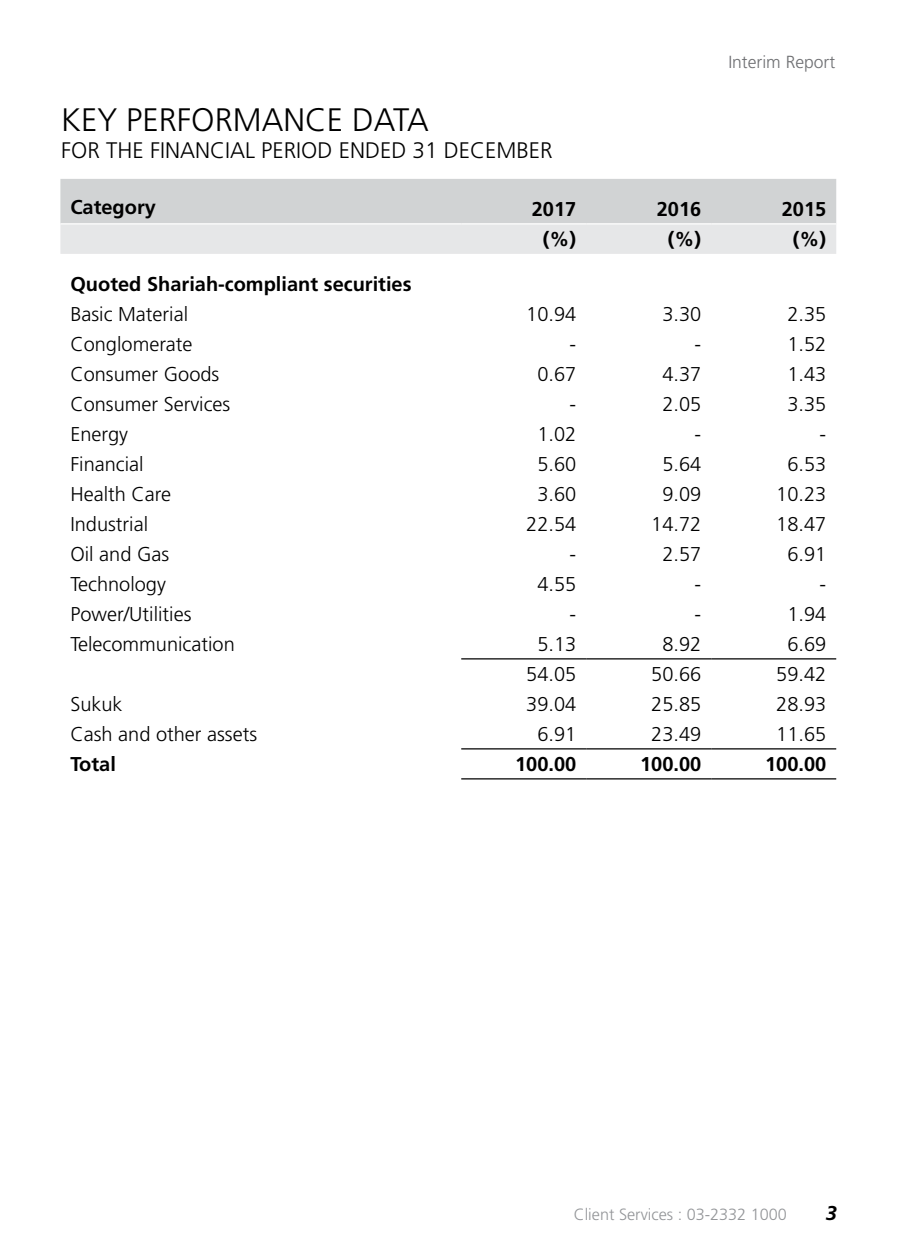
<style>
.page{position:relative;width:900px;height:1260px;background:#fff}
.page>*{position:absolute;margin:0;border:0;box-sizing:border-box;transform-origin:0 0}
.t1{font:300 32.5px "Frutiger LT Std";color:#000}
.t2{font:300 22.5px "Frutiger";color:#000}
.t3{font:300 20px "Frutiger LT Std";color:#000}
.t4{font:700 20px "Frutiger";color:#000}
.t5{font:300 20px "Frutiger";color:#000}
.t6{font:italic 700 20px "Frutiger";color:#000}
.t7{font:300 17.5px "Frutiger LT Std";color:#6d6e71}
.t8{font:300 16.25px "Frutiger LT Std";color:#939598}
</style>
<div class="page">
<svg style="left:60px;top:179px;width:776px;height:75px;background:#d9dbdc"></svg>
<hr style="left:60px;top:223px;width:401px;height:1px;background:#fff">
<hr style="left:461px;top:223px;width:125px;height:1px;background:#fff">
<hr style="left:586px;top:223px;width:125px;height:1px;background:#fff">
<hr style="left:711px;top:223px;width:125px;height:1px;background:#fff">
<hr style="left:461px;top:778px;width:125px;height:2px;background:#000">
<hr style="left:586px;top:778px;width:125px;height:2px;background:#000">
<hr style="left:711px;top:778px;width:125px;height:2px;background:#000">
<hr style="left:461px;top:748px;width:125px;height:2px;background:#000">
<hr style="left:586px;top:748px;width:125px;height:2px;background:#000">
<hr style="left:711px;top:748px;width:125px;height:2px;background:#000">
<hr style="left:461px;top:658px;width:125px;height:2px;background:#000">
<hr style="left:586px;top:658px;width:125px;height:2px;background:#000">
<hr style="left:711px;top:658px;width:125px;height:2px;background:#000">
<h1 class="t1" style="left:61px;top:102px;width:369px">KEY PERFORMANCE DATA</h1>
<p class="t2" style="left:61px;top:138px;width:493px">FOR THE FINANCIAL PERIOD ENDED 31 DECEMBER</p>
<p class="t7" style="left:728px;top:52px;width:108px">Interim Report</p>
<p class="t4" style="left:70px;top:195px;width:87px">Category</p>
<p class="t4" style="left:532px;top:198px;width:46px">2017</p>
<p class="t4" style="left:657px;top:198px;width:46px">2016</p>
<p class="t4" style="left:782px;top:198px;width:46px">2015</p>
<p class="t4" style="left:543px;top:228px;width:35px">(%)</p>
<p class="t4" style="left:668px;top:228px;width:35px">(%)</p>
<p class="t4" style="left:793px;top:228px;width:35px">(%)</p>
<p class="t4" style="left:70px;top:273px;width:343px">Quoted Shariah-compliant securities</p>
<p class="t5" style="left:70px;top:303px;width:119px">Basic Material</p>
<p class="t5" style="left:526px;top:303px;width:52px">10.94</p>
<p class="t5" style="left:662px;top:303px;width:40px">3.30</p>
<p class="t5" style="left:787px;top:303px;width:40px">2.35</p>
<p class="t5" style="left:70px;top:333px;width:124px">Conglomerate</p>
<p class="t5" style="left:570px;top:333px;width:8px">-</p>
<p class="t5" style="left:695px;top:333px;width:8px">-</p>
<p class="t5" style="left:787px;top:333px;width:40px">1.52</p>
<p class="t5" style="left:70px;top:363px;width:150px">Consumer Goods</p>
<p class="t5" style="left:537px;top:363px;width:40px">0.67</p>
<p class="t5" style="left:662px;top:363px;width:40px">4.37</p>
<p class="t5" style="left:787px;top:363px;width:40px">1.43</p>
<p class="t3" style="left:70px;top:393px;width:162px">Consumer Services</p>
<p class="t3" style="left:570px;top:393px;width:8px">-</p>
<p class="t3" style="left:662px;top:393px;width:40px">2.05</p>
<p class="t3" style="left:787px;top:393px;width:40px">3.35</p>
<p class="t3" style="left:70px;top:423px;width:59px">Energy</p>
<p class="t3" style="left:537px;top:423px;width:40px">1.02</p>
<p class="t3" style="left:695px;top:423px;width:8px">-</p>
<p class="t3" style="left:820px;top:423px;width:8px">-</p>
<p class="t3" style="left:70px;top:453px;width:75px">Financial</p>
<p class="t3" style="left:537px;top:453px;width:40px">5.60</p>
<p class="t3" style="left:662px;top:453px;width:40px">5.64</p>
<p class="t3" style="left:787px;top:453px;width:40px">6.53</p>
<p class="t3" style="left:70px;top:483px;width:102px">Health Care</p>
<p class="t3" style="left:537px;top:483px;width:40px">3.60</p>
<p class="t3" style="left:662px;top:483px;width:40px">9.09</p>
<p class="t3" style="left:776px;top:483px;width:52px">10.23</p>
<p class="t3" style="left:70px;top:513px;width:79px">Industrial</p>
<p class="t3" style="left:526px;top:513px;width:52px">22.54</p>
<p class="t3" style="left:651px;top:513px;width:52px">14.72</p>
<p class="t3" style="left:776px;top:513px;width:52px">18.47</p>
<p class="t3" style="left:70px;top:543px;width:100px">Oil and Gas</p>
<p class="t3" style="left:570px;top:543px;width:8px">-</p>
<p class="t3" style="left:662px;top:543px;width:40px">2.57</p>
<p class="t3" style="left:787px;top:543px;width:40px">6.91</p>
<p class="t3" style="left:70px;top:573px;width:97px">Technology</p>
<p class="t3" style="left:537px;top:573px;width:40px">4.55</p>
<p class="t3" style="left:695px;top:573px;width:8px">-</p>
<p class="t3" style="left:820px;top:573px;width:8px">-</p>
<p class="t3" style="left:70px;top:603px;width:123px">Power/Utilities</p>
<p class="t3" style="left:570px;top:603px;width:8px">-</p>
<p class="t3" style="left:695px;top:603px;width:8px">-</p>
<p class="t3" style="left:787px;top:603px;width:40px">1.94</p>
<p class="t3" style="left:70px;top:633px;width:166px">Telecommunication</p>
<p class="t3" style="left:537px;top:633px;width:40px">5.13</p>
<p class="t3" style="left:662px;top:633px;width:40px">8.92</p>
<p class="t3" style="left:787px;top:633px;width:40px">6.69</p>
<p class="t3" style="left:526px;top:663px;width:52px">54.05</p>
<p class="t3" style="left:651px;top:663px;width:52px">50.66</p>
<p class="t3" style="left:776px;top:663px;width:52px">59.42</p>
<p class="t3" style="left:70px;top:693px;width:54px">Sukuk</p>
<p class="t3" style="left:526px;top:693px;width:52px">39.04</p>
<p class="t3" style="left:651px;top:693px;width:52px">25.85</p>
<p class="t3" style="left:776px;top:693px;width:52px">28.93</p>
<p class="t3" style="left:70px;top:723px;width:188px">Cash and other assets</p>
<p class="t3" style="left:537px;top:723px;width:40px">6.91</p>
<p class="t3" style="left:651px;top:723px;width:52px">23.49</p>
<p class="t3" style="left:776px;top:723px;width:52px">11.65</p>
<p class="t4" style="left:70px;top:753px;width:47px">Total</p>
<p class="t4" style="left:515px;top:753px;width:63px">100.00</p>
<p class="t4" style="left:640px;top:753px;width:63px">100.00</p>
<p class="t4" style="left:765px;top:753px;width:63px">100.00</p>
<p class="t8" style="left:574px;top:1205px;width:215px">Client Services : 03-2332 1000</p>
<p class="t6" style="left:826px;top:1201px;width:13px">3</p>
</div>
